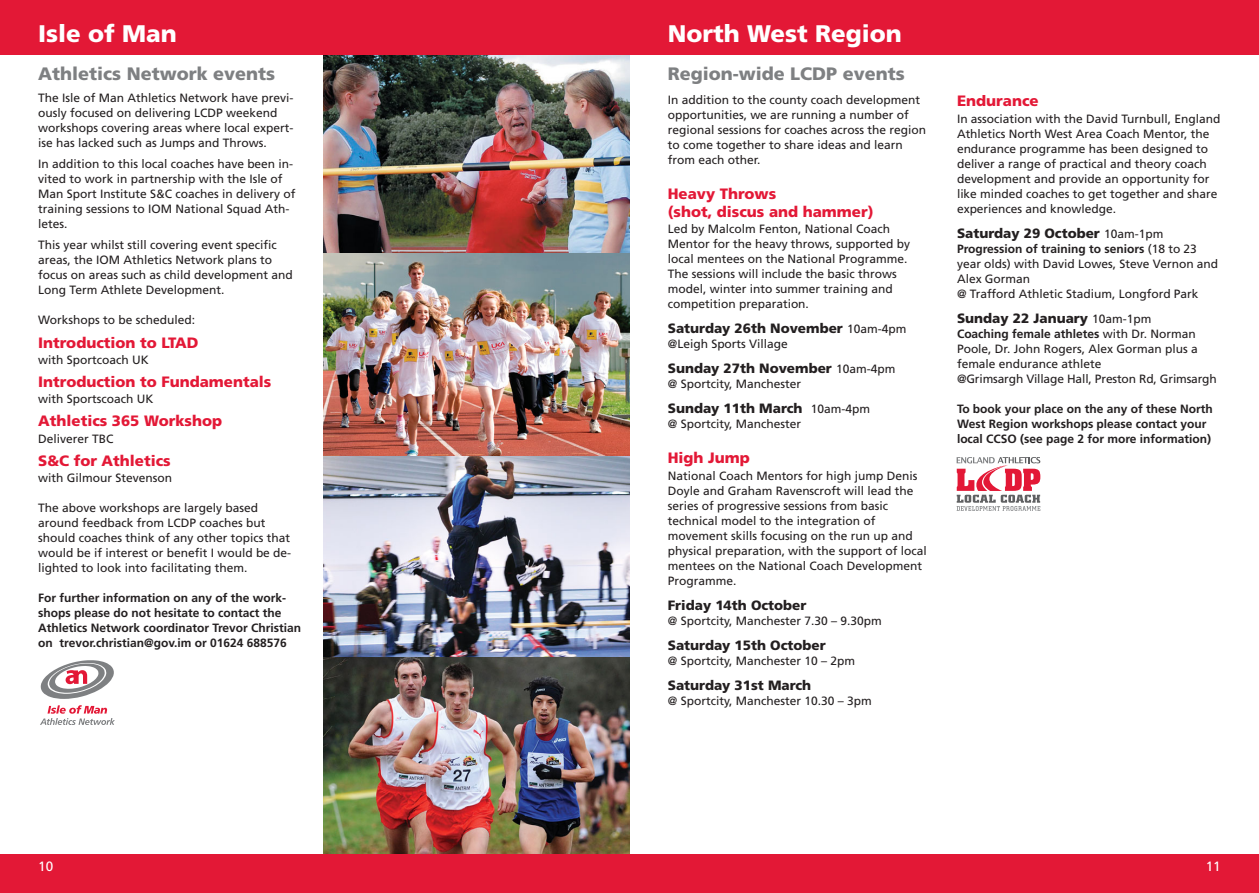
<style>
.page{position:relative;width:1259px;height:893px;background:#fff}
.page>*{position:absolute;margin:0;border:0;box-sizing:border-box;transform-origin:0 0}
.t1{font:900 24px "Frutiger";color:#fff}
.t2{font:900 18px "Frutiger";color:#7e8082}
.t3{font:900 15px/18px "Frutiger";color:#e31836}
.t4{font:900 13.5px "Frutiger";color:#231f20}
.t5{font:13.5px "Frutiger";color:#fff}
.t6{font:12px/15px "Frutiger";color:#231f20}
.t7{font:700 12px/15px "Frutiger";color:#231f20}
.s1{font-weight:400;font-size:12px}
.s2{font-weight:700}
</style>
<div class="page">
<img style="left:323px;top:54px;width:306px;height:200px">
<img style="left:323px;top:254px;width:306px;height:202px">
<img style="left:323px;top:456px;width:306px;height:201px">
<img style="left:323px;top:657px;width:306px;height:198px">
<div style="left:0;top:0;width:1259px;height:54px;background:#e31836"></div>
<div style="left:0;top:855px;width:1259px;height:38px;background:#e31836"></div>
<svg style="left:40px;top:660px;width:74px;height:39px"></svg>
<svg style="left:40px;top:705px;width:75px;height:20px"></svg>
<svg style="left:956px;top:457px;width:84px;height:54px"></svg>
<h1 class="t1" style="left:38px;top:24px;width:140px">Isle of Man</h1>
<h1 class="t1" style="left:668px;top:24px;width:236px">North West Region</h1>
<h2 class="t2" style="left:38px;top:67px;width:238px">Athletics Network events</h2>
<p class="t6" style="left:38px;top:91px;width:257px">The Isle of Man Athletics Network have previ&shy;ously focused on delivering LCDP weekend workshops covering areas where local expert&shy;ise has lacked such as Jumps and Throws.</p>
<p class="t6" style="left:38px;top:157px;width:259px">In addition to this local coaches have been in&shy;vited to work in partnership with the Isle of Man Sport Institute S&amp;C coaches in delivery of training sessions to IOM National Squad Ath&shy;letes.</p>
<p class="t6" style="left:38px;top:239px;width:256px">This year whilst still covering event specific areas, the IOM Athletics Network plans to focus on areas such as child development and Long Term Athlete Development.</p>
<p class="t6" style="left:38px;top:314px;width:158px">Workshops to be scheduled:</p>
<p class="t3" style="left:38px;top:335px;width:162px">Introduction to LTAD</p>
<p class="t6" style="left:38px;top:353px;width:112px">with Sportcoach UK</p>
<p class="t3" style="left:38px;top:374px;width:234px">Introduction to Fundamentals</p>
<p class="t6" style="left:38px;top:393px;width:117px">with Sportscoach UK</p>
<p class="t3" style="left:38px;top:413px;width:185px">Athletics 365 Workshop</p>
<p class="t6" style="left:38px;top:432px;width:77px">Deliverer TBC</p>
<p class="t3" style="left:38px;top:453px;width:134px">S&amp;C for Athletics</p>
<p class="t6" style="left:38px;top:471px;width:135px">with Gilmour Stevenson</p>
<p class="t6" style="left:38px;top:501px;width:254px">The above workshops are largely based around feedback from LCDP coaches but should coaches think of any other topics that would be if interest or benefit I would be de&shy;lighted to look into facilitating them.</p>
<p class="t7" style="left:38px;top:591px;width:264px">For further information on any of the work&shy;shops please do not hesitate to contact the Athletics Network coordinator Trevor Christian on trevor.christian@gov.im or 01624 688576</p>
<h2 class="t2" style="left:668px;top:67px;width:238px">Region-wide LCDP events</h2>
<p class="t6" style="left:668px;top:93px;width:260px">In addition to the county coach development opportunities, we are running a number of regional sessions for coaches across the region to come together to share ideas and learn from each other.</p>
<p class="t3" style="left:668px;top:186px;width:207px">Heavy Throws<br>(shot, discus and hammer)</p>
<p class="t6" style="left:668px;top:222px;width:244px">Led by Malcolm Fenton, National Coach Mentor for the heavy throws, supported by local mentees on the National Programme.<br>The sessions will include the basic throws model, winter into summer training and competition preparation.</p>
<p class="t4" style="left:668px;top:323px;width:240px">Saturday 26th November <span class="s1">10am-4pm</span></p>
<p class="t6" style="left:668px;top:337px;width:121px">@Leigh Sports Village</p>
<p class="t4" style="left:668px;top:363px;width:229px">Sunday 27th November <span class="s1">10am-4pm</span></p>
<p class="t6" style="left:668px;top:377px;width:135px">@ Sportcity, Manchester</p>
<p class="t4" style="left:668px;top:403px;width:204px">Sunday 11th March <span class="s1">10am-4pm</span></p>
<p class="t6" style="left:668px;top:417px;width:135px">@ Sportcity, Manchester</p>
<p class="t3" style="left:668px;top:450px;width:84px">High Jump</p>
<p class="t6" style="left:668px;top:469px;width:260px">National Coach Mentors for high jump Denis Doyle and Graham Ravenscroft will lead the series of progressive sessions from basic technical model to the integration of movement skills focusing on the run up and physical preparation, with the support of local mentees on the National Coach Development Programme.</p>
<p class="t4" style="left:668px;top:600px;width:140px">Friday 14th October</p>
<p class="t6" style="left:668px;top:614px;width:215px">@ Sportcity, Manchester 7.30 – 9.30pm</p>
<p class="t4" style="left:668px;top:640px;width:159px">Saturday 15th October</p>
<p class="t6" style="left:668px;top:654px;width:189px">@ Sportcity, Manchester 10 – 2pm</p>
<p class="t4" style="left:668px;top:680px;width:145px">Saturday 31st March</p>
<p class="t6" style="left:668px;top:694px;width:205px">@ Sportcity, Manchester 10.30 – 3pm</p>
<p class="t3" style="left:957px;top:93px;width:83px">Endurance</p>
<p class="t6" style="left:957px;top:112px;width:265px">In association with the David Turnbull, England Athletics North West Area Coach Mentor, the endurance programme has been designed to deliver a range of practical and theory coach development and provide an opportunity for like minded coaches to get together and share experiences and knowledge.</p>
<p class="t4" style="left:957px;top:228px;width:208px">Saturday 29 October <span class="s1">10am-1pm</span></p>
<p class="t6" style="left:957px;top:242px;width:263px"><span class="s2">Progression of training to seniors</span> (18 to 23 year olds) with David Lowes, Steve Vernon and Alex Gorman<br>@ Trafford Athletic Stadium, Longford Park</p>
<p class="t4" style="left:957px;top:313px;width:196px">Sunday 22 January <span class="s1">10am-1pm</span></p>
<p class="t6" style="left:957px;top:327px;width:261px"><span class="s2">Coaching female athletes</span> with Dr. Norman Poole, Dr. John Rogers, Alex Gorman plus a female endurance athlete<br>@Grimsargh Village Hall, Preston Rd, Grimsargh</p>
<p class="t7" style="left:957px;top:402px;width:257px">To book your place on the any of these North<br>West Region workshops please contact your local CCSO (see page 2 for more information)</p>
<p class="t5" style="left:38px;top:861px;width:16px">10</p>
<p class="t5" style="left:1205px;top:861px;width:16px">11</p>
</div>
